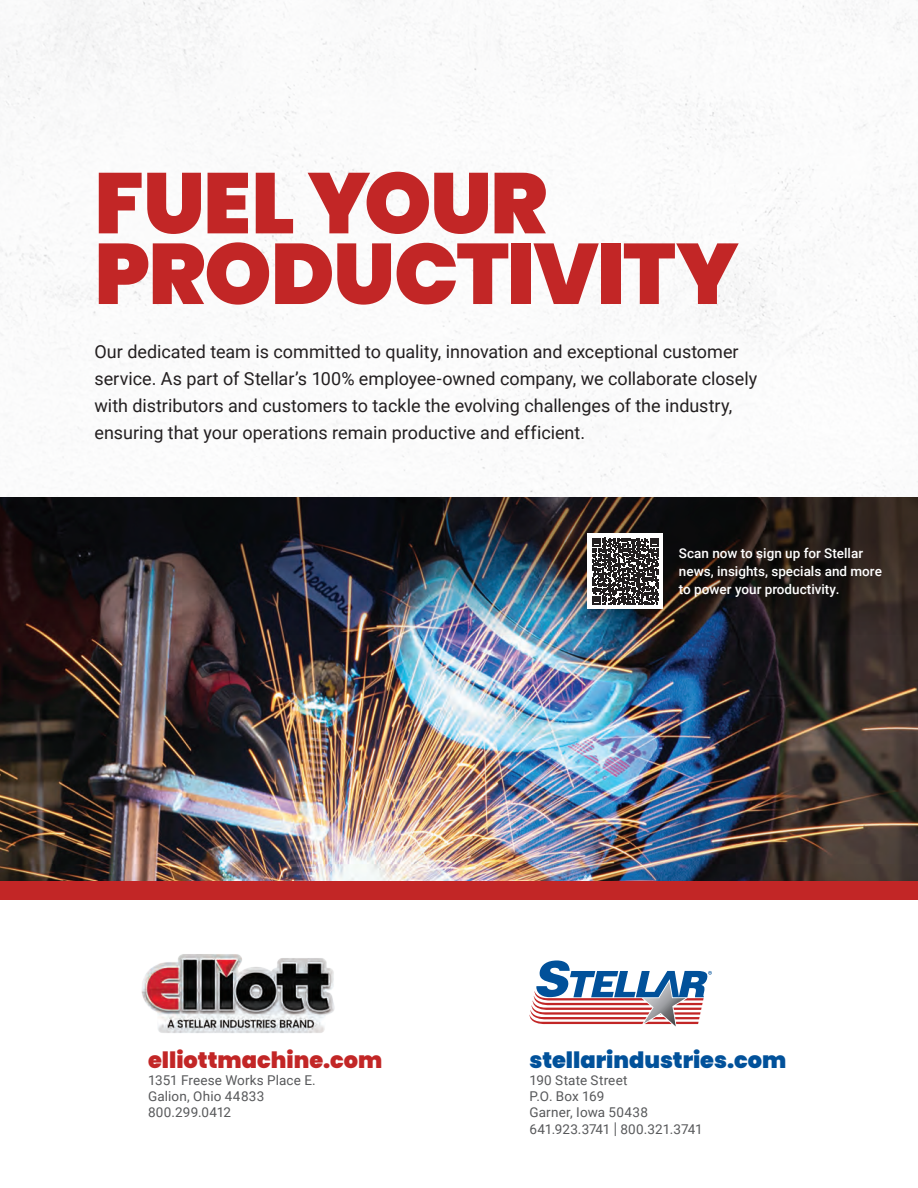
<style>
.page{position:relative;width:918px;height:1188px;background:#fff}
.page>*{position:absolute;margin:0;border:0;box-sizing:border-box;transform-origin:0 0}
.t1{font:900 85.65px/70.7px "Poppins";letter-spacing:-.015em;color:#c22626}
.t2{font:900 22.5px "Poppins";color:#01519a}
.t3{font:900 22.5px "Poppins";color:#c22626}
.t4{font:18px/27px "Roboto";color:#231f20}
.t5{font:13.5px/16.5px "Roboto";letter-spacing:.01em;color:#57585a}
.t6{font:500 13.5px/18px "Roboto";color:#fff}
.s1{font-size:16.2px}
</style>
<div class="page">
<img style="left:0;top:0;width:918px;height:497px">
<img style="left:0;top:635px;width:918px;height:247px">
<img style="left:0;top:497px;width:918px;height:138px">
<svg style="left:530px;top:960px;width:182px;height:66px"></svg>
<div style="left:0;top:882px;width:918px;height:18px;background:#c22626"></div>
<img style="left:141px;top:954px;width:194px;height:79px">
<div style="left:588px;top:534px;width:75px;height:75px;background:#fff"></div>
<svg style="left:592px;top:538px;width:67px;height:67px"></svg>
<h1 class="t1" style="left:94px;top:168px;width:646px">FUEL YOUR<br>PRODUCTIVITY</h1>
<p class="t4" style="left:94px;top:337px;width:664px">Our dedicated team is committed to quality, innovation and exceptional customer service. As part of Stellar’s 100% employee-owned company, we collaborate closely with distributors and customers to tackle the evolving challenges of the industry, ensuring that your operations remain productive and efficient.</p>
<p class="t6" style="left:679px;top:544px;width:204px">Scan now to sign up for Stellar news, insights, specials and more to power your productivity.</p>
<p class="t3" style="left:148px;top:1047px;width:236px">elliottmachine.com</p>
<p class="t5" style="left:148px;top:1071px;width:169px">1351 Freese Works Place E.<br>Galion, Ohio 44833<br>800.299.0412</p>
<p class="t2" style="left:530px;top:1047px;width:258px">stellarindustries.com</p>
<p class="t5" style="left:530px;top:1071px;width:175px">190 State Street<br>P.O. Box 169<br>Garner, Iowa 50438<br>641.923.3741 <span class="s1">|</span> 800.321.3741</p>
</div>
